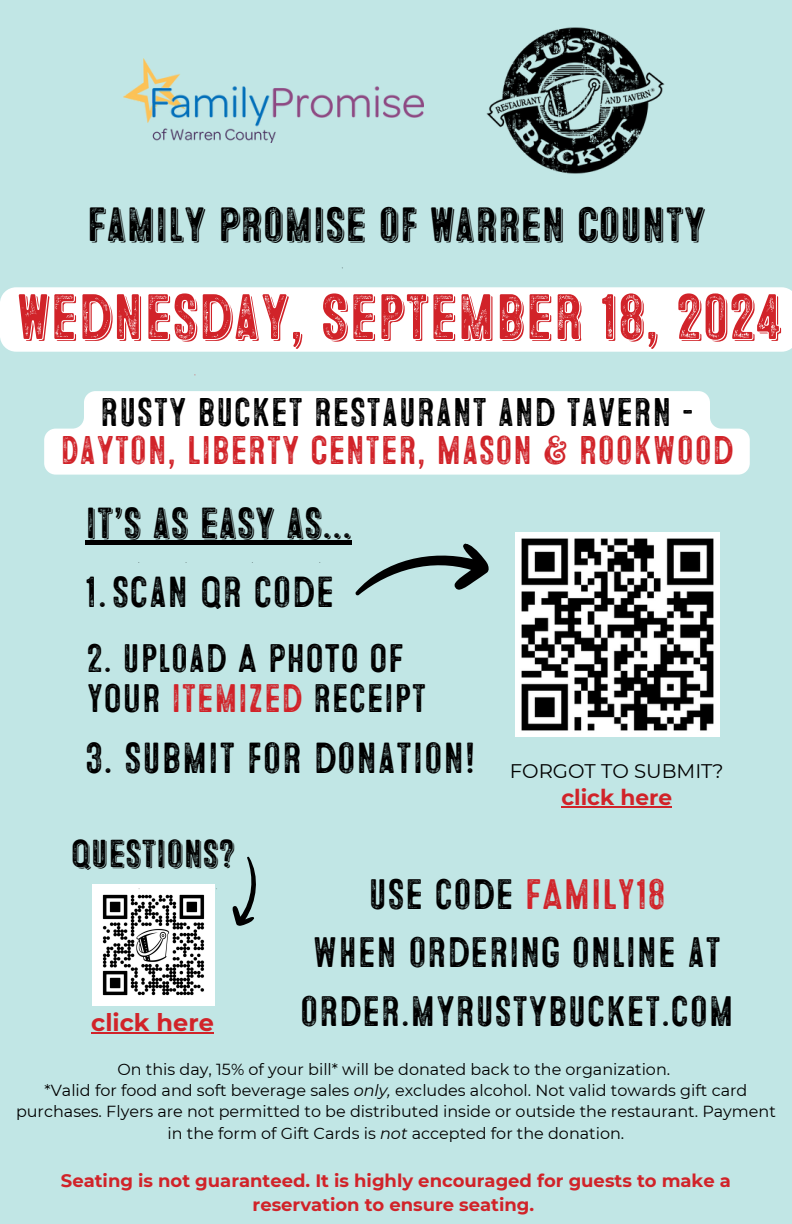
<style>
.page{position:relative;width:792px;height:1224px;background:#c1e6e5}
.page>*{position:absolute;margin:0;border:0;box-sizing:border-box;transform-origin:0 0}
.t1{font:64px "Microbrew Soft Four D";color:#d12329}
.t2{font:48px "Microbrew Soft Four D";color:#000}
.t3{font:43.4px "Microbrew Soft Four";color:#000}
.t4{font:43.4px "Microbrew Soft Four D";color:#000}
.t5{font:42.6px/58.6px "Microbrew Soft Four";color:#000;text-align:center}
.t6{font:40px/37.6px "Microbrew Soft Four";color:#d12329;text-align:center}
.t7{font:39.8px/40.6px "Microbrew Soft Four";color:#000}
.t8{font:39px "Microbrew Soft Four D";color:#000}
.t9{font:700 24px "Montserrat";color:#d12329}
.t10{font:700 21.6px "Montserrat";color:#d12329}
.t11{font:19.6px "Montserrat";color:#000}
.t12{font:700 18px/24px "Montserrat";color:#d12329;text-align:center}
.t13{font:16px/21.4px "Montserrat";color:#000;text-align:center}
.s1{color:#000}
.s2{color:#d12329}
.s3{font-style:italic}
</style>
<div class="page">
<img style="left:486px;top:27px;width:179px;height:147px">
<svg style="left:214px;top:856px;width:42px;height:76px"></svg>
<img style="left:515px;top:533px;width:204px;height:204px">
<svg style="left:355px;top:543px;width:134px;height:53px"></svg>
<hr style="left:561px;top:807px;width:111px;height:1px;background:#d12329">
<hr style="left:85px;top:541px;width:267px;height:4px;background:#000">
<img style="left:93px;top:884px;width:121px;height:122px">
<img style="left:123px;top:59px;width:300px;height:84px">
<div style="left:0;top:287px;width:792px;height:65px;background:#fff"></div>
<div style="left:44px;top:391px;width:706px;height:84px;background:#fff"></div>
<hr style="left:91px;top:1033px;width:123px;height:1px;background:#d12329">
<h2 class="t2" style="left:87px;top:197px;width:620px">FAMILY PROMISE OF WARREN COUNTY</h2>
<h5 class="t1" style="left:16px;top:279px;width:767px">WEDNESDAY, SEPTEMBER 18, 2024</h5>
<h4 class="t6" style="left:60px;top:394px;width:675px"><span class="s1">RUSTY BUCKET RESTAURANT AND TAVERN -<br></span>DAYTON, LIBERTY CENTER, MASON &amp; ROOKWOOD</h4>
<p class="t4" style="left:85px;top:498px;width:268px">IT’S AS EASY AS...</p>
<h2 class="t3" style="left:85px;top:566px;width:251px">1.SCAN QR CODE</h2>
<h1 class="t7" style="left:87px;top:638px;width:342px">2. UPLOAD A PHOTO OF<br>YOUR <span class="s2">ITEMIZED</span> RECEIPT</h1>
<h3 class="t3" style="left:85px;top:733px;width:392px">3. SUBMIT FOR DONATION!</h3>
<h2 class="t11" style="left:510px;top:759px;width:216px">FORGOT TO SUBMIT?</h2>
<p class="t10" style="left:561px;top:784px;width:112px">click here</p>
<h3 class="t8" style="left:70px;top:831px;width:166px">QUESTIONS?</h3>
<h3 class="t5" style="left:300px;top:865px;width:436px">USE CODE <span class="s2">FAMILY18<br></span>WHEN ORDERING ONLINE AT<br>ORDER.MYRUSTYBUCKET.COM</h3>
<p class="t13" style="left:118px;top:1058px;width:554px">On this day, 15% of your bill* will be donated back to the organization.</p>
<p class="t13" style="left:16px;top:1080px;width:761px">*Valid for food and soft beverage sales <span class="s3">only,</span> excludes alcohol. Not valid towards gift card purchases. Flyers are not permitted to be distributed inside or outside the restaurant. Payment in the form of Gift Cards is <span class="s3">not</span> accepted for the donation.</p>
<h4 class="t12" style="left:61px;top:1168px;width:672px">Seating is not guaranteed. It is highly encouraged for guests to make a reservation to ensure seating.</h4>
<p class="t9" style="left:91px;top:1008px;width:124px">click here</p>
</div>
